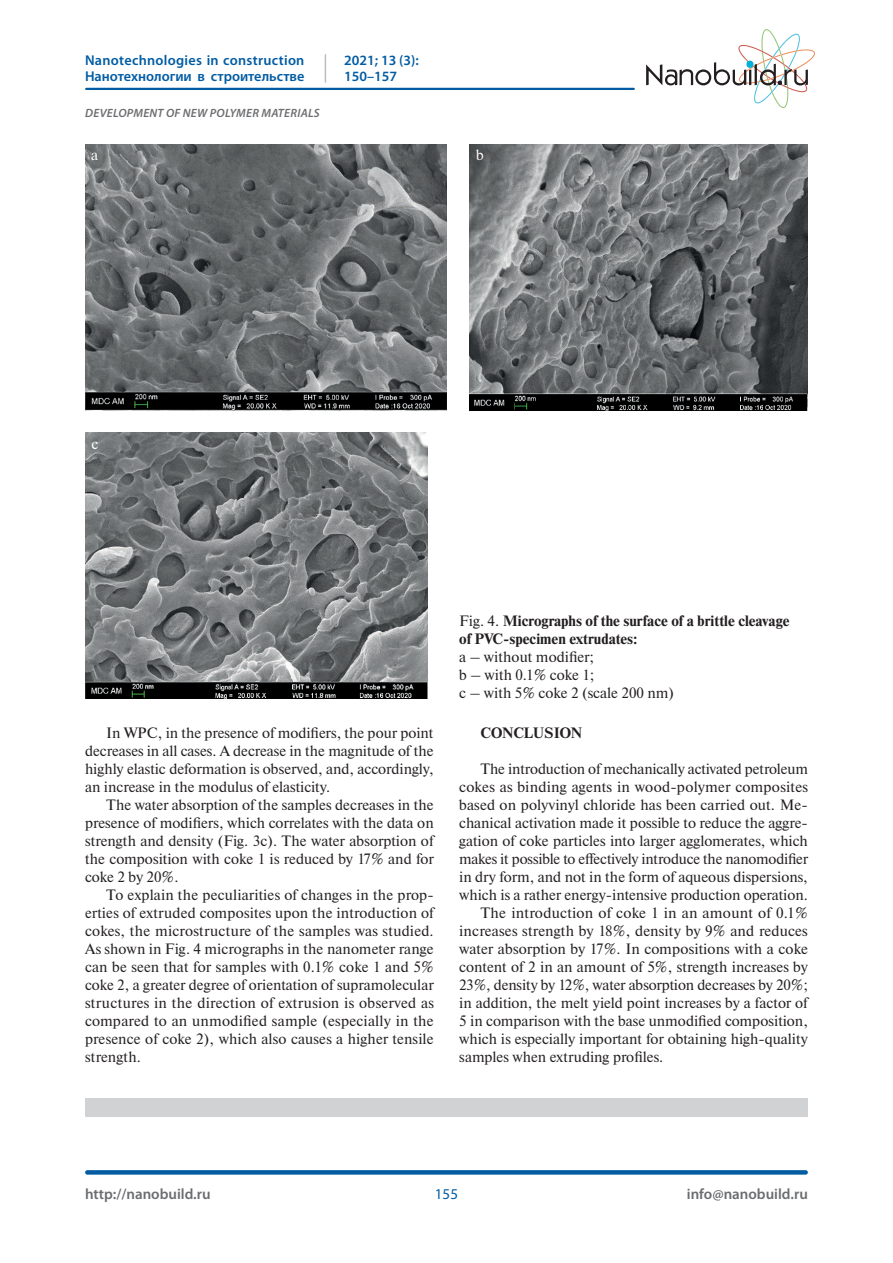
<style>
.page{position:relative;width:893px;height:1263px;background:#fff}
.page>*{position:absolute;margin:0;border:0;box-sizing:border-box;transform-origin:0 0}
.t1{font:15px/18px "Newton";color:#231f20;text-align:justify}
.t2{font:700 15px/18px "Newton";color:#231f20}
.t3{font:600 15px "Myriad Pro";color:#6c6d70}
.t4{font:700 15px "Newton";letter-spacing:-.02em;color:#231f20}
.t5{font:15px "Myriad Pro";color:#015ca3}
.t6{font:15px "Newton";color:#fff}
.t7{font:600 14.25px/16.5px "Myriad Pro";letter-spacing:.005em;color:#015ca3}
.t8{font:italic 600 12px "Myriad Pro";letter-spacing:.02em;color:#6c6d70}
.s1{font-weight:400}
</style>
<div class="page">
<svg style="left:646px;top:29px;width:169px;height:79px"></svg>
<hr style="left:86px;top:88px;width:548px;height:2px;background:#015ca3">
<div style="left:87px;top:1170px;width:719px;height:5px;background:#015ca3"></div>
<svg style="left:325px;top:55px;width:1px;height:27px"></svg>
<img style="left:85px;top:144px;width:361px;height:267px">
<img style="left:469px;top:144px;width:339px;height:267px">
<img style="left:85px;top:432px;width:342px;height:267px">
<div style="left:85px;top:1098px;width:723px;height:18px;background:#d1d2d4"></div>
<p class="t7" style="left:85px;top:51px;width:221px">Nanotechnologies in construction<br>Нанотехнологии в строительстве</p>
<p class="t7" style="left:344px;top:51px;width:76px">2021; 13 (3):<br>150–157</p>
<p class="t8" style="left:85px;top:105px;width:236px">DEVELOPMENT OF NEW POLYMER MATERIALS</p>
<p class="t6" style="left:91px;top:144px;width:9px">a</p>
<p class="t6" style="left:476px;top:144px;width:9px">b</p>
<p class="t6" style="left:91px;top:433px;width:9px">c</p>
<p class="t1" style="left:85px;top:723px;width:350px;text-indent:21px">In WPC, in the presence of modifiers, the pour point decreases in all cases. A decrease in the magnitude of the highly elastic deformation is observed, and, accordingly, an increase in the modulus of elasticity.</p>
<p class="t1" style="left:85px;top:795px;width:350px;text-indent:21px">The water absorption of the samples decreases in the presence of modifiers, which correlates with the data on strength and density (Fig. 3c). The water absorption of the composition with coke 1 is reduced by 17% and for coke 2 by 20%.</p>
<p class="t1" style="left:85px;top:885px;width:350px;text-indent:21px">To explain the peculiarities of changes in the prop&shy;erties of extruded composites upon the introduction of cokes, the microstructure of the samples was studied.<br>As shown in Fig. 4 micrographs in the nanometer range can be seen that for samples with 0.1% coke 1 and 5% coke 2, a greater degree of orientation of supramolecular structures in the direction of extrusion is observed as compared to an unmodified sample (especially in the presence of coke 2), which also causes a higher tensile strength.</p>
<p class="t2" style="left:459px;top:612px;width:332px"><span class="s1">Fig. 4.</span> Micrographs of the surface of a brittle cleavage of PVC-specimen extrudates:</p>
<p class="t1" style="left:459px;top:647px;width:216px;text-align:left">a – without modifier;<br>b – with 0.1% coke 1;<br>c – with 5% coke 2 (scale 200 nm)</p>
<p class="t4" style="left:480px;top:724px;width:103px">CONCLUSION</p>
<p class="t1" style="left:480px;top:759px;width:329px">The introduction of mechanically activated petroleum</p>
<p class="t1" style="left:459px;top:777px;width:350px">cokes as binding agents in wood-polymer composites</p>
<p class="t1" style="left:459px;top:795px;width:350px">based on polyvinyl chloride has been carried out. Me-</p>
<p class="t1" style="left:459px;top:813px;width:350px">chanical activation made it possible to reduce the aggre-</p>
<p class="t1" style="left:459px;top:831px;width:350px">gation of coke particles into larger agglomerates, which</p>
<p class="t1" style="left:459px;top:849px;width:350px">makes it possible to effectively introduce the nanomodifier</p>
<p class="t1" style="left:459px;top:867px;width:350px">in dry form, and not in the form of aqueous dispersions,</p>
<p class="t1" style="left:459px;top:885px;width:350px">which is a rather energy-intensive production operation.</p>
<p class="t1" style="left:480px;top:903px;width:329px">The introduction of coke 1 in an amount of 0.1%</p>
<p class="t1" style="left:459px;top:921px;width:350px">increases strength by 18%, density by 9% and reduces</p>
<p class="t1" style="left:459px;top:939px;width:350px">water absorption by 17%. In compositions with a coke</p>
<p class="t1" style="left:459px;top:957px;width:350px">content of 2 in an amount of 5%, strength increases by</p>
<p class="t1" style="left:459px;top:975px;width:350px">23%, density by 12%, water absorption decreases by 20%;</p>
<p class="t1" style="left:459px;top:993px;width:350px">in addition, the melt yield point increases by a factor of</p>
<p class="t1" style="left:459px;top:1011px;width:350px">5 in comparison with the base unmodified composition,</p>
<p class="t1" style="left:459px;top:1029px;width:350px">which is especially important for obtaining high-quality</p>
<p class="t1" style="left:459px;top:1047px;width:206px">samples when extruding profiles.</p>
<p class="t3" style="left:85px;top:1184px;width:127px">http://nanobuild.ru</p>
<p class="t3" style="left:687px;top:1184px;width:123px">info@nanobuild.ru</p>
<p class="t5" style="left:435px;top:1185px;width:25px">155</p>
</div>
